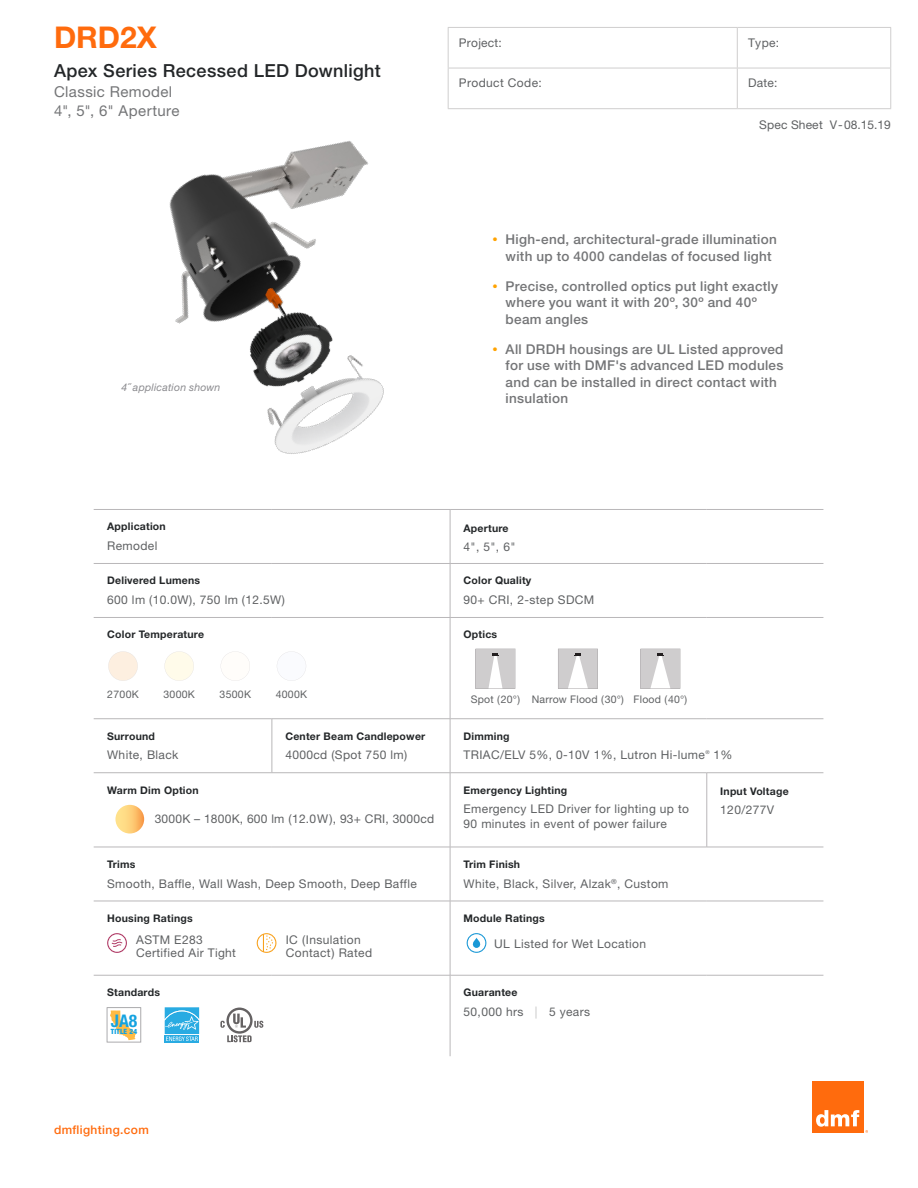
<style>
.page{position:relative;width:918px;height:1188px;background:#fff}
.page>*{position:absolute;margin:0;border:0;box-sizing:border-box;transform-origin:0 0}
.t1{font:700 30px "Helvetica Neue LT Std";color:#ff6b0d}
.t2{font:500 18px "Helvetica Neue LT Std";letter-spacing:.02em;color:#242729}
.t3{font:700 condensed 17.4px "Helvetica Neue LT Std";color:#009bde}
.t4{font:15px "Helvetica Neue LT Std";letter-spacing:.025em;color:#747577}
.t5{font:500 13.5px/16.5px "Helvetica Neue LT Std";letter-spacing:.02em;color:#747577}
.t6{font:12px/13.5px "Helvetica Neue LT Std";letter-spacing:.03em;color:#5f6163}
.t7{font:12px "Helvetica Neue LT Std";letter-spacing:.01em;color:#5f6163}
.t8{font:500 12px "Helvetica Neue LT Std";letter-spacing:.03em;color:#ff6b0d}
.t9{font:700 10.5px "Helvetica Neue LT Std";letter-spacing:.02em;color:#242729}
.t10{font:10.5px "Helvetica Neue LT Std";letter-spacing:.02em;color:#5f6163}
.t11{font:italic 10.5px "Helvetica Neue LT Std";letter-spacing:.02em;color:#8a8a8e}
.t12{font:900 condensed 7.2px "Helvetica Neue LT Std";letter-spacing:.025em;color:#009bde}
.t13{font:5.25px "Helvetica Neue LT Std";color:#5f6163}
.s1{font-size:10.5px;color:#ffa300}
.s2{color:#c4c3c4}
</style>
<div class="page">
<hr style="left:448px;top:27px;width:289px;height:1px;background:#cfcece">
<hr style="left:737px;top:27px;width:154px;height:1px;background:#cfcece">
<hr style="left:737px;top:28px;width:1px;height:40px;background:#cfcece">
<hr style="left:890px;top:28px;width:1px;height:40px;background:#cfcece">
<hr style="left:448px;top:68px;width:289px;height:1px;background:#cfcece">
<hr style="left:737px;top:68px;width:154px;height:1px;background:#cfcece">
<hr style="left:737px;top:68px;width:1px;height:40px;background:#cfcece">
<hr style="left:890px;top:68px;width:1px;height:40px;background:#cfcece">
<hr style="left:448px;top:108px;width:289px;height:1px;background:#cfcece">
<hr style="left:737px;top:108px;width:154px;height:1px;background:#cfcece">
<div style="left:813px;top:1082px;width:51px;height:51px;background:#ff6b0d"></div>
<svg style="left:816px;top:1110px;width:43px;height:17px"></svg>
<hr style="left:94px;top:509px;width:178px;height:1px;background:#b9b7b9">
<hr style="left:272px;top:509px;width:178px;height:1px;background:#b9b7b9">
<hr style="left:450px;top:509px;width:257px;height:1px;background:#b9b7b9">
<hr style="left:707px;top:509px;width:116px;height:1px;background:#b9b7b9">
<hr style="left:707px;top:772px;width:116px;height:1px;background:#b9b7b9">
<hr style="left:94px;top:563px;width:178px;height:1px;background:#b9b7b9">
<hr style="left:272px;top:563px;width:178px;height:1px;background:#b9b7b9">
<hr style="left:94px;top:718px;width:178px;height:1px;background:#b9b7b9">
<hr style="left:272px;top:718px;width:178px;height:1px;background:#b9b7b9">
<hr style="left:94px;top:617px;width:178px;height:1px;background:#b9b7b9">
<hr style="left:272px;top:617px;width:178px;height:1px;background:#b9b7b9">
<hr style="left:94px;top:772px;width:178px;height:1px;background:#b9b7b9">
<hr style="left:272px;top:772px;width:178px;height:1px;background:#b9b7b9">
<hr style="left:272px;top:847px;width:178px;height:1px;background:#b9b7b9">
<hr style="left:272px;top:901px;width:178px;height:1px;background:#b9b7b9">
<hr style="left:272px;top:975px;width:178px;height:1px;background:#b9b7b9">
<hr style="left:94px;top:847px;width:178px;height:1px;background:#b9b7b9">
<hr style="left:94px;top:901px;width:178px;height:1px;background:#b9b7b9">
<hr style="left:94px;top:975px;width:178px;height:1px;background:#b9b7b9">
<hr style="left:450px;top:510px;width:1px;height:53px;background:#b9b7b9">
<hr style="left:450px;top:564px;width:1px;height:53px;background:#b9b7b9">
<hr style="left:450px;top:618px;width:1px;height:101px;background:#b9b7b9">
<hr style="left:272px;top:719px;width:1px;height:54px;background:#b9b7b9">
<hr style="left:450px;top:719px;width:1px;height:54px;background:#b9b7b9">
<hr style="left:450px;top:773px;width:1px;height:74px;background:#b9b7b9">
<hr style="left:707px;top:773px;width:1px;height:74px;background:#b9b7b9">
<hr style="left:450px;top:847px;width:1px;height:54px;background:#b9b7b9">
<hr style="left:450px;top:563px;width:257px;height:1px;background:#b9b7b9">
<hr style="left:707px;top:563px;width:116px;height:1px;background:#b9b7b9">
<hr style="left:450px;top:617px;width:257px;height:1px;background:#b9b7b9">
<hr style="left:707px;top:617px;width:116px;height:1px;background:#b9b7b9">
<hr style="left:450px;top:718px;width:257px;height:1px;background:#b9b7b9">
<hr style="left:707px;top:718px;width:116px;height:1px;background:#b9b7b9">
<hr style="left:450px;top:772px;width:257px;height:1px;background:#b9b7b9">
<hr style="left:450px;top:847px;width:257px;height:1px;background:#b9b7b9">
<hr style="left:707px;top:847px;width:116px;height:1px;background:#b9b7b9">
<hr style="left:450px;top:901px;width:257px;height:1px;background:#b9b7b9">
<hr style="left:707px;top:901px;width:116px;height:1px;background:#b9b7b9">
<hr style="left:450px;top:975px;width:257px;height:1px;background:#b9b7b9">
<hr style="left:707px;top:975px;width:116px;height:1px;background:#b9b7b9">
<hr style="left:450px;top:901px;width:1px;height:74px;background:#b9b7b9">
<hr style="left:450px;top:975px;width:1px;height:81px;background:#b9b7b9">
<svg style="left:108px;top:651px;width:30px;height:30px"></svg>
<svg style="left:165px;top:651px;width:29px;height:30px"></svg>
<svg style="left:221px;top:651px;width:29px;height:30px"></svg>
<svg style="left:277px;top:651px;width:29px;height:30px"></svg>
<svg style="left:476px;top:649px;width:39px;height:40px"></svg>
<svg style="left:558px;top:649px;width:40px;height:40px"></svg>
<svg style="left:640px;top:649px;width:40px;height:40px"></svg>
<svg style="left:115px;top:805px;width:29px;height:29px"></svg>
<svg style="left:227px;top:1035px;width:25px;height:7px"></svg>
<svg style="left:254px;top:1021px;width:9px;height:7px"></svg>
<svg style="left:226px;top:1008px;width:27px;height:26px"></svg>
<div style="left:229px;top:1010px;width:21px;height:21px;background:#fff;border-radius:50%"></div>
<svg style="left:233px;top:1014px;width:13px;height:14px"></svg>
<svg style="left:220px;top:1021px;width:5px;height:7px"></svg>
<svg style="left:106px;top:1007px;width:36px;height:36px"></svg>
<svg style="left:107px;top:1007px;width:34px;height:35px"></svg>
<div style="left:165px;top:1035px;width:34px;height:8px;background:#29abe2"></div>
<svg style="left:165px;top:1007px;width:34px;height:34px"></svg>
<svg style="left:107px;top:933px;width:20px;height:20px"></svg>
<svg style="left:257px;top:933px;width:19px;height:20px"></svg>
<svg style="left:467px;top:933px;width:19px;height:20px"></svg>
<img style="left:169px;top:27px;width:341px;height:297px">
<img style="left:269px;top:360px;width:115px;height:94px">
<img style="left:255px;top:276px;width:49px;height:6px">
<img style="left:221px;top:282px;width:136px;height:139px">
<p class="t1" style="left:54px;top:19px;width:104px">DRD2X</p>
<p class="t2" style="left:54px;top:60px;width:328px">Apex Series Recessed LED Downlight</p>
<p class="t4" style="left:54px;top:82px;width:120px">Classic Remodel</p>
<p class="t4" style="left:54px;top:102px;width:127px">4", 5", 6" Aperture</p>
<p class="t11" style="left:122px;top:381px;width:100px">4˝ application shown</p>
<p class="t9" style="left:107px;top:520px;width:60px">Application</p>
<p class="t6" style="left:107px;top:539px;width:52px">Remodel</p>
<p class="t9" style="left:107px;top:574px;width:94px">Delivered Lumens</p>
<p class="t6" style="left:107px;top:593px;width:179px">600 lm (10.0W), 750 lm (12.5W)</p>
<p class="t6" style="left:459px;top:36px;width:45px">Project:</p>
<p class="t6" style="left:748px;top:36px;width:33px">Type:</p>
<p class="t6" style="left:459px;top:76px;width:84px">Product Code:</p>
<p class="t6" style="left:748px;top:76px;width:31px">Date:</p>
<p class="t7" style="left:759px;top:117px;width:133px">Spec Sheet V-08.15.19</p>
<p class="t5" style="left:492px;top:231px;width:286px;text-align:center"><span class="s1">•</span> High-end, architectural-grade illumination with up to 4000 candelas of focused light</p>
<p class="t5" style="left:506px;top:278px;width:274px;text-indent:-13px"><span class="s1">•</span> Precise, controlled optics put light exactly where you want it with 20º, 30º and 40º beam angles</p>
<p class="t5" style="left:506px;top:341px;width:279px;text-indent:-13px"><span class="s1">•</span> All DRDH housings are UL Listed approved for use with DMF's advanced LED modules and can be installed in direct contact with insulation</p>
<p class="t9" style="left:464px;top:521px;width:47px">Aperture</p>
<p class="t6" style="left:464px;top:540px;width:53px">4", 5", 6"</p>
<p class="t9" style="left:464px;top:574px;width:69px">Color Quality</p>
<p class="t6" style="left:464px;top:593px;width:132px">90+ CRI, 2-step SDCM</p>
<p class="t9" style="left:107px;top:628px;width:98px">Color Temperature</p>
<p class="t9" style="left:464px;top:628px;width:35px">Optics</p>
<p class="t10" style="left:107px;top:688px;width:33px">2700K</p>
<p class="t10" style="left:163px;top:688px;width:33px">3000K</p>
<p class="t10" style="left:220px;top:688px;width:33px">3500K</p>
<p class="t10" style="left:276px;top:688px;width:33px">4000K</p>
<p class="t10" style="left:471px;top:693px;width:51px">Spot (20°)</p>
<p class="t10" style="left:532px;top:693px;width:94px">Narrow Flood (30°)</p>
<p class="t10" style="left:634px;top:693px;width:55px">Flood (40°)</p>
<p class="t9" style="left:107px;top:729px;width:49px">Surround</p>
<p class="t6" style="left:107px;top:748px;width:73px">White, Black</p>
<p class="t9" style="left:285px;top:729px;width:141px">Center Beam Candlepower</p>
<p class="t6" style="left:285px;top:748px;width:123px">4000cd (Spot 750 lm)</p>
<p class="t9" style="left:464px;top:729px;width:48px">Dimming</p>
<p class="t6" style="left:464px;top:748px;width:243px">TRIAC/ELV 5%, 0-10V 1%, Lutron Hi-lume</p>
<p class="t13" style="left:705px;top:749px;width:6px">®</p>
<p class="t6" style="left:713px;top:748px;width:21px">1%</p>
<p class="t9" style="left:107px;top:783px;width:93px">Warm Dim Option</p>
<p class="t9" style="left:464px;top:783px;width:105px">Emergency Lighting</p>
<p class="t6" style="left:464px;top:801px;width:227px;line-height:15px">Emergency LED Driver for lighting up to<br>90 minutes in event of power failure</p>
<p class="t6" style="left:155px;top:812px;width:281px">3000K – 1800K, 600 lm (12.0W), 93+ CRI, 3000cd</p>
<p class="t9" style="left:107px;top:858px;width:30px">Trims</p>
<p class="t6" style="left:107px;top:876px;width:311px">Smooth, Baffle, Wall Wash, Deep Smooth, Deep Baffle</p>
<p class="t9" style="left:464px;top:858px;width:58px">Trim Finish</p>
<p class="t6" style="left:464px;top:876px;width:206px">White, Black, Silver, Alzak<sup>®</sup>, Custom</p>
<p class="t9" style="left:107px;top:912px;width:87px">Housing Ratings</p>
<p class="t9" style="left:464px;top:912px;width:83px">Module Ratings</p>
<p class="t6" style="left:136px;top:932px;width:101px">ASTM E283<br>Certified Air Tight</p>
<p class="t6" style="left:286px;top:932px;width:88px">IC (Insulation<br>Contact) Rated</p>
<p class="t6" style="left:494px;top:937px;width:153px">UL Listed for Wet Location</p>
<p class="t9" style="left:107px;top:986px;width:54px">Standards</p>
<p class="t9" style="left:464px;top:986px;width:55px">Guarantee</p>
<p class="t6" style="left:464px;top:1005px;width:128px">50,000 hrs <span class="s2">|</span> 5 years</p>
<h3 class="t3" style="left:111px;top:1011px;width:28px">JA8</h3>
<p class="t12" style="left:111px;top:1027px;width:28px">TITLE 24</p>
<p class="t9" style="left:720px;top:785px;width:70px">Input Voltage</p>
<p class="t6" style="left:720px;top:803px;width:55px">120/277V</p>
<p class="t8" style="left:54px;top:1123px;width:96px">dmflighting.com</p>
</div>
